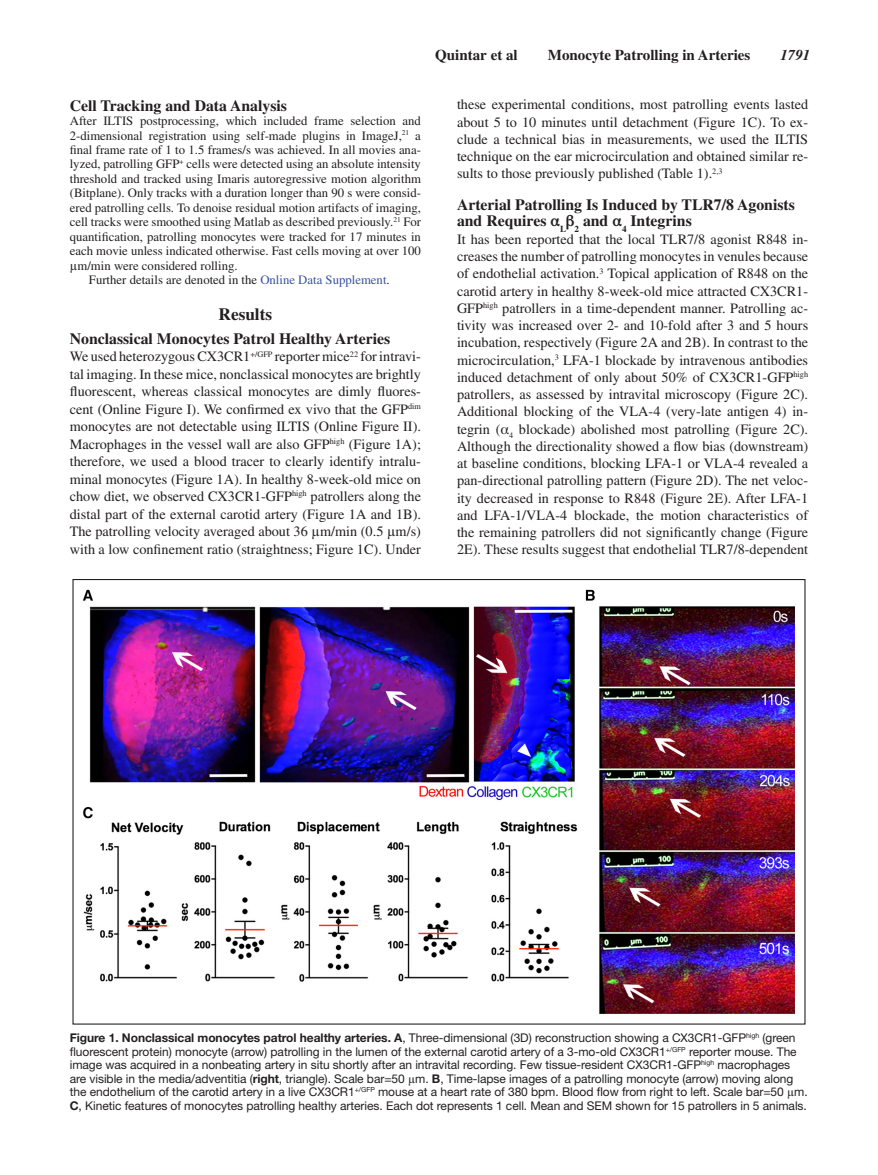
<style>
.page{position:relative;width:878px;height:1175px;background:#fff}
.page>*{position:absolute;margin:0;border:0;box-sizing:border-box;transform-origin:0 0}
.t1{font:700 17.25px "Times";color:#231f20}
.t2{font:700 15.75px/16.5px "Times";color:#231f20}
.t3{font:700 15px "Times";color:#231f20}
.t4{font:italic 700 15px "Times";color:#231f20}
.t5{font:14.25px/17.2px "Times";color:#231f20;text-align:justify}
.t6{font:12.75px "Times";color:#231f20}
.t7{font:12px/13.5px "Helvetica Neue LT Std";letter-spacing:-.005em;color:#231f20}
.s1{font-family:"Gandhari Unicode"}
.s2{color:#3a53a3}
.s3{font-weight:700}
</style>
<div class="page">
<img style="left:72px;top:579px;width:734px;height:446px">
<p class="t2" style="left:70px;top:97px;width:219px">Cell Tracking and Data Analysis</p>
<p class="t6" style="left:70px;top:114px;width:352px">After ILTIS postprocessing, which included frame selection and</p>
<p class="t6" style="left:70px;top:128px;width:353px">2-dimensional registration using self-made plugins in ImageJ,<sup>21</sup> a</p>
<p class="t6" style="left:70px;top:142px;width:352px">final frame rate of 1 to 1.5 frames/s was achieved. In all movies ana-</p>
<p class="t6" style="left:70px;top:157px;width:353px">lyzed, patrolling GFP<sup>+</sup> cells were detected using an absolute intensity</p>
<p class="t6" style="left:70px;top:171px;width:353px">threshold and tracked using Imaris autoregressive motion algorithm</p>
<p class="t6" style="left:70px;top:186px;width:352px">(Bitplane). Only tracks with a duration longer than 90 s were consid-</p>
<p class="t6" style="left:70px;top:200px;width:352px">ered patrolling cells. To denoise residual motion artifacts of imaging,</p>
<p class="t6" style="left:70px;top:215px;width:352px">cell tracks were smoothed using Matlab as described previously.<sup>21</sup> For</p>
<p class="t6" style="left:70px;top:229px;width:352px">quantification, patrolling monocytes were tracked for 17 minutes in</p>
<p class="t6" style="left:70px;top:244px;width:352px">each movie unless indicated otherwise. Fast cells moving at over 100</p>
<p class="t6" style="left:70px;top:258px;width:169px"><span class="s1">μ</span>m/min were considered rolling.</p>
<p class="t6" style="left:89px;top:273px;width:302px">Further details are denoted in the <span class="s2">Online Data Supplement</span>.</p>
<p class="t1" style="left:218px;top:303px;width:55px">Results</p>
<p class="t2" style="left:70px;top:330px;width:322px">Nonclassical Monocytes Patrol Healthy Arteries</p>
<p class="t5" style="left:70px;top:348px;width:353px">We used heterozygous CX3CR1<sup>+/GFP</sup> reporter mice<sup>22</sup> for intravi&shy;tal imaging. In these mice, nonclassical monocytes are brightly fluorescent, whereas classical monocytes are dimly fluores&shy;cent (Online Figure I). We confirmed ex vivo that the GFP<sup>dim </sup>monocytes are not detectable using ILTIS (Online Figure II).<br>Macrophages in the vessel wall are also GFP<sup>high</sup> (Figure 1A); therefore, we used a blood tracer to clearly identify intralu&shy;minal monocytes (Figure 1A). In healthy 8-week-old mice on chow diet, we observed CX3CR1-GFP<sup>high</sup> patrollers along the distal part of the external carotid artery (Figure 1A and 1B).<br>The patrolling velocity averaged about 36 <span class="s1">μ</span>m/min (0.5 <span class="s1">μ</span>m/s) with a low confinement ratio (straightness; Figure 1C). Under</p>
<p class="t3" style="left:435px;top:46px;width:84px">Quintar et al</p>
<p class="t3" style="left:548px;top:46px;width:204px">Monocyte Patrolling in Arteries</p>
<p class="t4" style="left:780px;top:46px;width:31px">1791</p>
<p class="t5" style="left:457px;top:96px;width:353px">these experimental conditions, most patrolling events lasted about 5 to 10 minutes until detachment (Figure 1C). To ex&shy;clude a technical bias in measurements, we used the ILTIS technique on the ear microcirculation and obtained similar re&shy;sults to those previously published (Table 1).<sup>2,3</sup></p>
<p class="t2" style="left:457px;top:196px;width:339px">Arterial Patrolling Is Induced by TLR7/8 Agonists and Requires <span class="s1">α</span><sub>L</sub><span class="s1">β</span><sub>2</sub> and <span class="s1">α</span><sub>4</sub> Integrins</p>
<p class="t5" style="left:457px;top:230px;width:353px">It has been reported that the local TLR7/8 agonist R848 in&shy;creases the number of patrolling monocytes in venules because of endothelial activation.<sup>3</sup> Topical application of R848 on the carotid artery in healthy 8-week-old mice attracted CX3CR1- GFP<sup>high</sup> patrollers in a time-dependent manner. Patrolling ac&shy;tivity was increased over 2- and 10-fold after 3 and 5 hours incubation, respectively (Figure 2A and 2B). In contrast to the microcirculation,<sup>3</sup> LFA-1 blockade by intravenous antibodies induced detachment of only about 50% of CX3CR1-GFP<sup>high </sup>patrollers, as assessed by intravital microscopy (Figure 2C).<br>Additional blocking of the VLA-4 (very-late antigen 4) in&shy;tegrin (<span class="s1">α</span><sub>4</sub> blockade) abolished most patrolling (Figure 2C).<br>Although the directionality showed a flow bias (downstream) at baseline conditions, blocking LFA-1 or VLA-4 revealed a pan-directional patrolling pattern (Figure 2D). The net veloc&shy;ity decreased in response to R848 (Figure 2E). After LFA-1 and LFA-1/VLA-4 blockade, the motion characteristics of the remaining patrollers did not significantly change (Figure 2E). These results suggest that endothelial TLR7/8-dependent</p>
<p class="t7" style="left:70px;top:1031px;width:739px"><span class="s3">Figure 1. Nonclassical monocytes patrol healthy arteries. A</span>, Three-dimensional (3D) reconstruction showing a CX3CR1-GFP<sup>high</sup> (green fluorescent protein) monocyte (arrow) patrolling in the lumen of the external carotid artery of a 3-mo-old CX3CR1<sup>+/GFP</sup> reporter mouse. The image was acquired in a nonbeating artery in situ shortly after an intravital recording. Few tissue-resident CX3CR1-GFP<sup>high</sup> macrophages are visible in the media/adventitia (<span class="s3">right</span>, triangle). Scale bar=50 <span class="s1">μ</span>m. <span class="s3">B</span>, Time-lapse images of a patrolling monocyte (arrow) moving along the endothelium of the carotid artery in a live CX3CR1<sup>+/GFP</sup> mouse at a heart rate of 380 bpm. Blood flow from right to left. Scale bar=50 <span class="s1">μ</span>m.<br><span class="s3">C</span>, Kinetic features of monocytes patrolling healthy arteries. Each dot represents 1 cell. Mean and SEM shown for 15 patrollers in 5 animals.</p>
</div>
